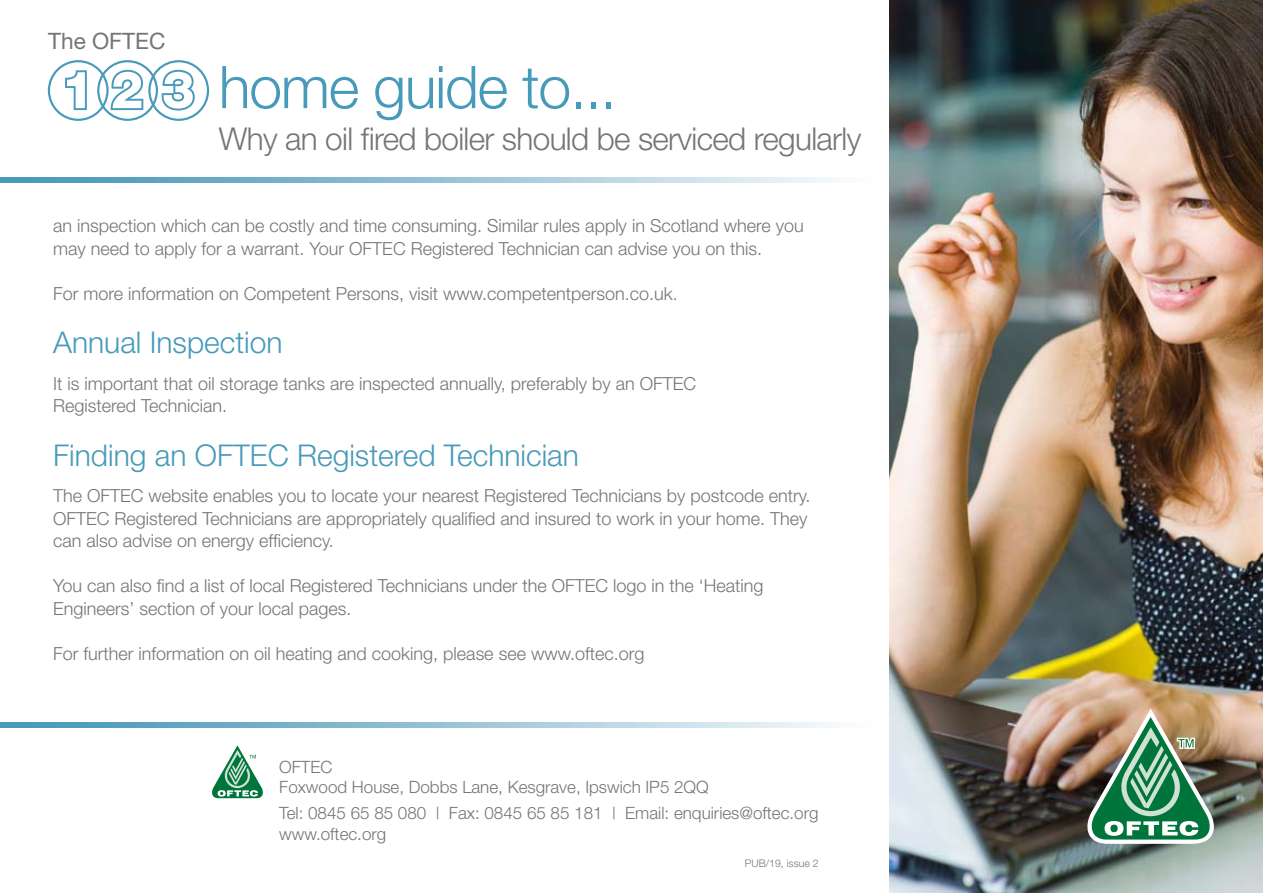
<style>
.page{position:relative;width:1263px;height:893px;background:#fff}
.page>*{position:absolute;margin:0;border:0;box-sizing:border-box;transform-origin:0 0}
.t1{font:300 58.8px "Helvetica Neue";letter-spacing:-.02em;color:#479ab9}
.t2{font:300 31.5px "Helvetica Neue";letter-spacing:-.02em;color:#757477}
.t3{font:300 30px "Helvetica Neue";color:#479ab9}
.t4{font:22.65px "Helvetica Neue";color:#757477}
.t5{font:300 18px/22.5px "Helvetica Neue";color:#757477}
.t6{font:300 16.95px/20.4px "Helvetica Neue";color:#757477}
.t7{font:300 10.5px "Helvetica Neue";color:#757477}
.s1{font-weight:800;font-size:51.45px;color:#fff}
</style>
<div class="page">
<svg style="left:0;top:722px;width:834px;height:5px;background:#95c2d5"></svg>
<svg style="left:0;top:178px;width:834px;height:5px;background:#95c2d5"></svg>
<img style="left:889px;top:0;width:374px;height:893px">
<div style="left:48px;top:60px;width:61px;height:61px;border:2px solid #479ab9;border-radius:50%"></div>
<svg style="left:65px;top:70px;width:22px;height:41px"></svg>
<div style="left:97px;top:60px;width:61px;height:61px;border:2px solid #479ab9;border-radius:50%"></div>
<svg style="left:109px;top:68px;width:36px;height:44px"></svg>
<div style="left:148px;top:60px;width:61px;height:61px;border:2px solid #479ab9;border-radius:50%"></div>
<svg style="left:160px;top:68px;width:37px;height:44px"></svg>
<img style="left:1084px;top:709px;width:133px;height:135px">
<svg style="left:212px;top:745px;width:51px;height:54px"></svg>
<p class="t4" style="left:48px;top:28px;width:119px">The OFTEC</p>
<h1 class="t1" style="left:62px;top:51px;width:557px"><span class="s1">1 2 3</span> home guide to...</h1>
<h2 class="t2" style="left:219px;top:120px;width:644px">Why an oil fired boiler should be serviced regularly</h2>
<p class="t5" style="left:53px;top:214px;width:752px">an inspection which can be costly and time consuming. Similar rules apply in Scotland where you may need to apply for a warrant. Your OFTEC Registered Technician can advise you on this.</p>
<p class="t5" style="left:53px;top:282px;width:626px">For more information on Competent Persons, visit www.competentperson.co.uk.</p>
<h3 class="t3" style="left:53px;top:324px;width:231px">Annual Inspection</h3>
<p class="t5" style="left:53px;top:372px;width:644px">It is important that oil storage tanks are inspected annually, preferably by an OFTEC<br>Registered Technician.</p>
<h3 class="t3" style="left:53px;top:437px;width:527px">Finding an OFTEC Registered Technician</h3>
<p class="t5" style="left:53px;top:484px;width:759px">The OFTEC website enables you to locate your nearest Registered Technicians by postcode entry.<br>OFTEC Registered Technicians are appropriately qualified and insured to work in your home. They can also advise on energy efficiency.</p>
<p class="t5" style="left:53px;top:574px;width:712px">You can also find a list of local Registered Technicians under the OFTEC logo in the ‘Heating<br>Engineers’ section of your local pages.</p>
<p class="t5" style="left:53px;top:642px;width:593px">For further information on oil heating and cooking, please see www.oftec.org</p>
<p class="t6" style="left:279px;top:756px;width:431px">OFTEC<br>Foxwood House, Dobbs Lane, Kesgrave, Ipswich IP5 2QQ</p>
<p class="t6" style="left:279px;top:803px;width:541px">Tel: 0845 65 85 080 | Fax: 0845 65 85 181 | Email: enquiries@oftec.org www.oftec.org</p>
<p class="t7" style="left:745px;top:857px;width:75px">PUB/19, issue 2</p>
</div>
